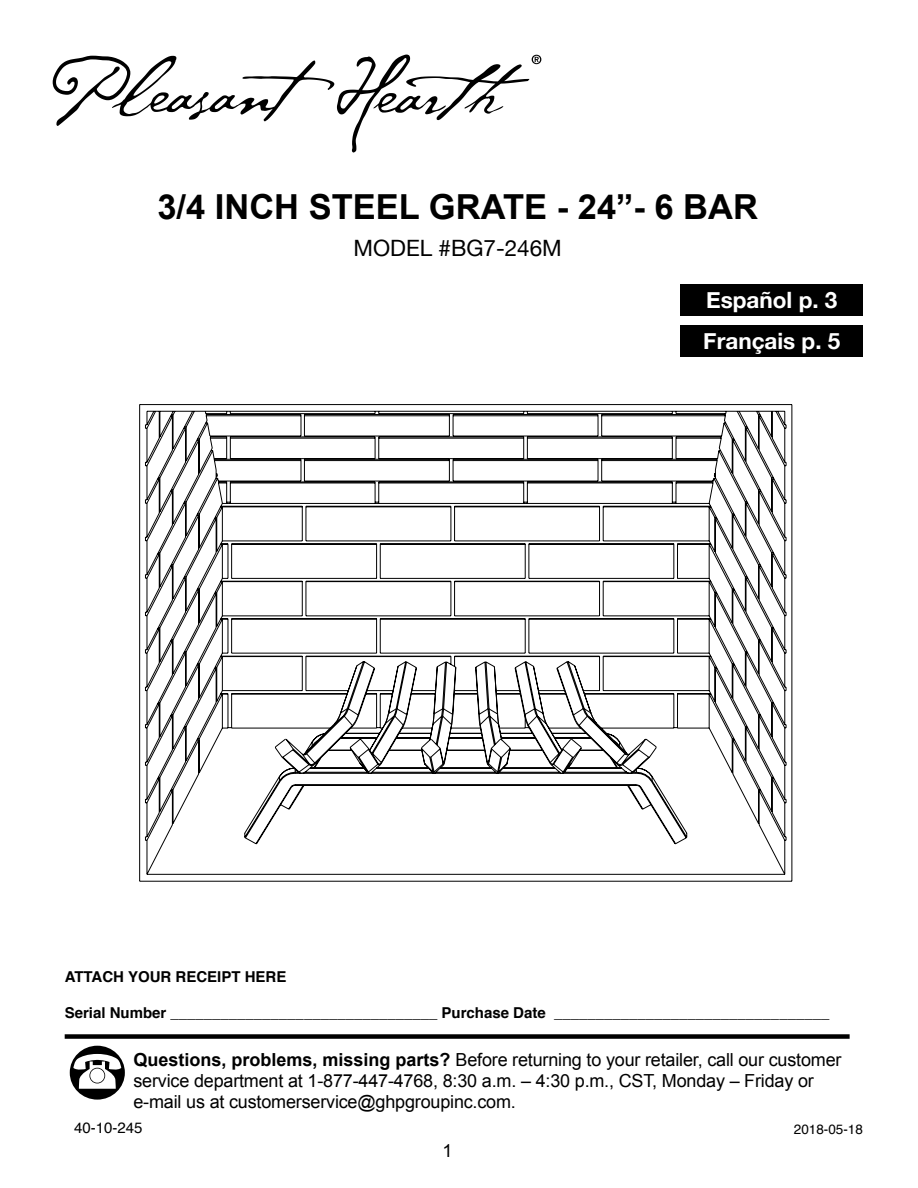
<style>
.page{position:relative;width:918px;height:1188px;background:#fff}
.page>*{position:absolute;margin:0;border:0;box-sizing:border-box;transform-origin:0 0}
.t1{font:700 34.5px "Arial";color:#000}
.t2{font:700 22.5px/41.1px "Helvetica Neue";color:#fff}
.t3{font:22.5px "Helvetica Neue";color:#000}
.t4{font:18px/21px "Arial";letter-spacing:-.01em;color:#000}
.t5{font:700 15px "Helvetica";color:#000}
.t6{font:15px "Helvetica";color:#000}
.t7{font:13.5px "Helvetica";color:#000}
.s1{font-weight:700}
</style>
<div class="page">
<div style="left:681px;top:284px;width:182px;height:32px;background:#000"></div>
<div style="left:681px;top:325px;width:182px;height:32px;background:#000"></div>
<div style="left:65px;top:1034px;width:785px;height:5px;background:#000"></div>
<div style="left:70px;top:1046px;width:55px;height:54px;background:#000;border-radius:50%"></div>
<svg style="left:73px;top:1054px;width:48px;height:35px"></svg>
<svg style="left:89px;top:1068px;width:16px;height:15px"></svg>
<div style="left:90px;top:1069px;width:14px;height:14px;background:#fff;border-radius:50%"></div>
<svg style="left:139px;top:404px;width:653px;height:478px"></svg>
<svg style="left:279px;top:661px;width:378px;height:127px"></svg>
<svg style="left:53px;top:55px;width:488px;height:98px"></svg>
<h1 class="t1" style="left:157px;top:183px;width:602px">3/4 INCH STEEL GRATE - 24”- 6 BAR</h1>
<p class="t3" style="left:353px;top:232px;width:210px">MODEL #BG7-246M</p>
<p class="t2" style="left:703px;top:280px;width:139px">Español p. 3<br>Français p. 5</p>
<p class="t5" style="left:65px;top:964px;width:223px">ATTACH YOUR RECEIPT HERE</p>
<p class="t5" style="left:65px;top:1000px;width:766px">Serial Number ________________________________ Purchase Date _________________________________</p>
<p class="t4" style="left:133px;top:1050px;width:710px"><span class="s1">Questions, problems, missing parts?</span> Before returning to your retailer, call our customer service department at 1-877-447-4768, 8:30 a.m. – 4:30 p.m., CST, Monday – Friday or e-mail us at customerservice@ghpgroupinc.com.</p>
<p class="t6" style="left:74px;top:1116px;width:70px">40-10-245</p>
<p class="t7" style="left:794px;top:1119px;width:71px">2018-05-18</p>
<p class="t4" style="left:443px;top:1140px;width:12px">1</p>
</div>
